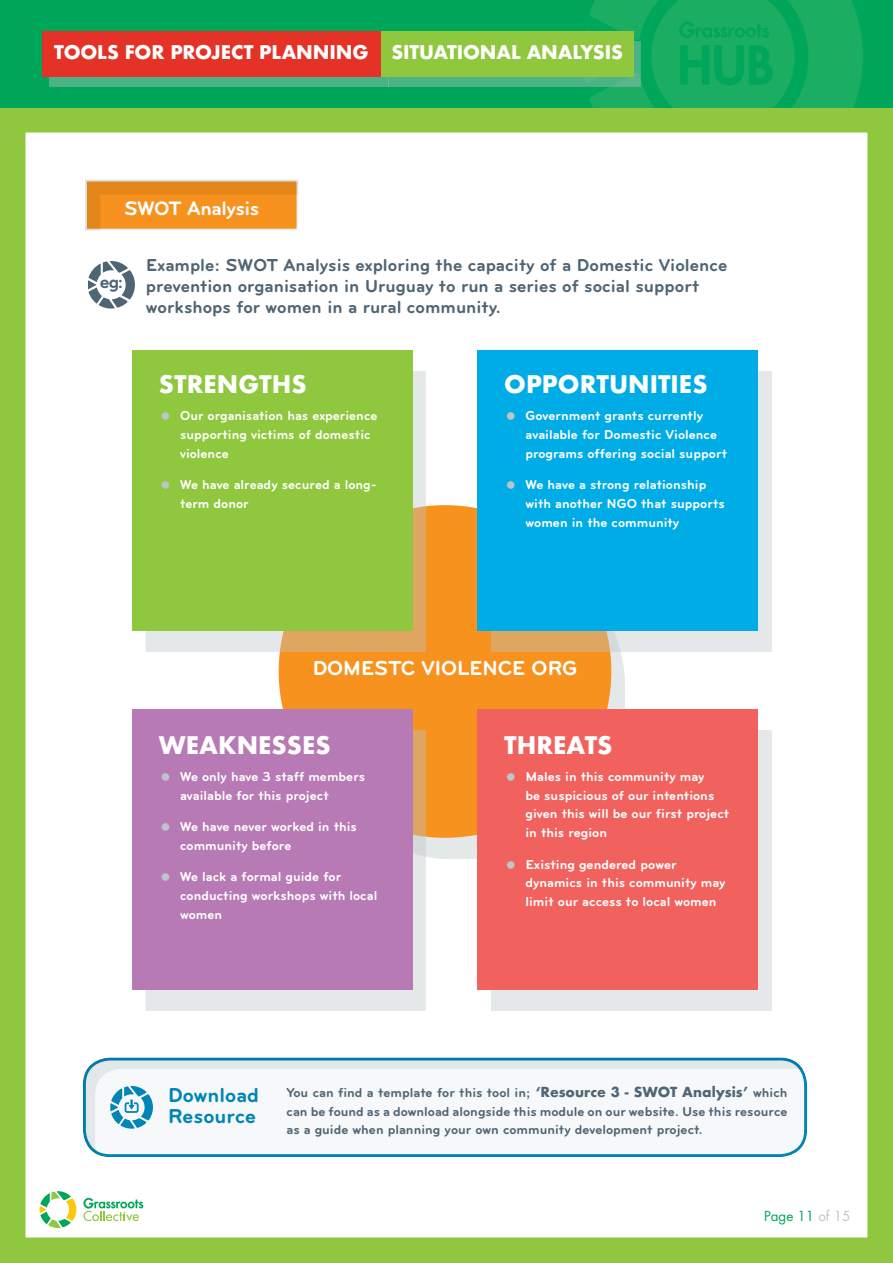
<style>
.page{position:relative;width:893px;height:1263px;background:#fff}
.page>*{position:absolute;margin:0;border:0;box-sizing:border-box;transform-origin:0 0}
.t1{font:700 23.55px "Futura";color:#fff}
.t2{font:700 21px "Bryant";letter-spacing:-.02em;color:#fff}
.t3{font:700 21px/21px "Bryant";color:#0085b5}
.t4{font:700 20.25px "Bryant";letter-spacing:-.02em;color:#fff}
.t5{font:700 18.9px "Bryant";color:#4e6574}
.t6{font:700 18.3px "Futura";letter-spacing:-.01em;color:#fff}
.t7{font:700 18px/21px "Bryant";color:#4f6574}
.t8{font:700 13.5px/18.8px "Bryant";color:#fff}
.t9{font:700 13.5px/18.8px "Bryant";color:#4f6574;text-align:justify}
.t10{font:13.5px "Futura";color:#00a65a}
.s1{font-family:"Futura"}
.s2{color:#bcc5c9}
</style>
<div class="page">
<div style="left:0;top:107px;width:893px;height:1156px;border:26px solid #8fc73e"></div>
<svg style="left:40px;top:1191px;width:36px;height:37px"></svg>
<svg style="left:83px;top:1198px;width:60px;height:23px"></svg>
<div style="left:279px;top:505px;width:332px;height:333px;background:#f7921e;border-radius:50%"></div>
<div style="left:146px;top:371px;width:280px;height:281px;background:#bcc5c9;opacity:.4"></div>
<div style="left:132px;top:350px;width:280px;height:281px;background:#8fc73e"></div>
<div style="left:146px;top:730px;width:280px;height:280px;background:#bcc5c9;opacity:.4"></div>
<div style="left:132px;top:709px;width:280px;height:280px;background:#b77ab5"></div>
<div style="left:491px;top:371px;width:281px;height:281px;background:#bcc5c9;opacity:.4"></div>
<div style="left:478px;top:350px;width:280px;height:281px;background:#00ace5"></div>
<div style="left:491px;top:730px;width:281px;height:280px;background:#e4e8e9"></div>
<div style="left:478px;top:709px;width:280px;height:280px;background:#f1625e"></div>
<div style="left:83px;top:178px;width:216px;height:54px;background:#bcc5c9;opacity:.3"></div>
<svg style="left:88px;top:261px;width:47px;height:48px"></svg>
<div style="left:82px;top:1055px;width:726px;height:102px;background:#bcc5c9;opacity:.3"></div>
<svg style="left:110px;top:1086px;width:43px;height:42px"></svg>
<div style="left:0;top:0;width:893px;height:107px;background:#00a65a"></div>
<svg style="left:586px;top:0;width:277px;height:107px"></svg>
<div style="left:49px;top:41px;width:340px;height:46px;background:#bcc5c9;opacity:.4"></div>
<div style="left:43px;top:31px;width:339px;height:45px;background:#e53226"></div>
<div style="left:388px;top:41px;width:253px;height:46px;background:#bcc5c9;opacity:.4"></div>
<div style="left:381px;top:31px;width:253px;height:45px;background:#8fc73e"></div>
<h3 class="t6" style="left:54px;top:39px;width:570px">TOOLS FOR PROJECT PLANNING SITUATIONAL ANALYSIS</h3>
<h3 class="t4" style="left:124px;top:197px;width:137px">SWOT Analysis</h3>
<h3 class="t5" style="left:100px;top:272px;width:25px">eg:</h3>
<h3 class="t7" style="left:146px;top:255px;width:583px">Example: SWOT Analysis exploring the capacity of a Domestic Violence prevention organisation in Uruguay to run a series of social support workshops for women in a rural community.</h3>
<h1 class="t1" style="left:159px;top:367px;width:149px">STRENGTHS</h1>
<p class="t8" style="left:180px;top:406px;width:199px">Our organisation has experience supporting victims of domestic violence</p>
<p class="t8" style="left:180px;top:475px;width:198px">We have already secured a long&shy;term donor</p>
<h1 class="t1" style="left:504px;top:367px;width:205px">OPPORTUNITIES</h1>
<p class="t8" style="left:525px;top:406px;width:203px">Government grants currently available for Domestic Violence programs offering social support</p>
<p class="t8" style="left:525px;top:475px;width:201px">We have a strong relationship with another NGO that supports women in the community</p>
<h2 class="t2" style="left:312px;top:657px;width:267px">DOMESTC VIOLENCE ORG</h2>
<h1 class="t1" style="left:159px;top:728px;width:173px">WEAKNESSES</h1>
<p class="t8" style="left:180px;top:767px;width:187px">We only have 3 staff members available for this project</p>
<p class="t8" style="left:180px;top:817px;width:178px">We have never worked in this community before</p>
<p class="t8" style="left:180px;top:867px;width:199px">We lack a formal guide for conducting workshops with local women</p>
<h1 class="t1" style="left:504px;top:728px;width:110px">THREATS</h1>
<p class="t8" style="left:525px;top:767px;width:205px">Males in this community may<br>be suspicious of our intentions given this will be our first project in this region</p>
<p class="t8" style="left:525px;top:855px;width:202px">Existing gendered power dynamics in this community may limit our access to local women</p>
<h2 class="t3" style="left:168px;top:1085px;width:93px">Download<br>Resource</h2>
<p class="t9" style="left:287px;top:1083px;width:502px">You can find a template for this tool in; <span class="s1">‘Resource 3 - SWOT Analysis’</span> which can be found as a download alongside this module on our website. Use this resource as a guide when planning your own community development project.</p>
<p class="t10" style="left:764px;top:1207px;width:88px">Page 11 <span class="s2">of 15</span></p>
</div>
